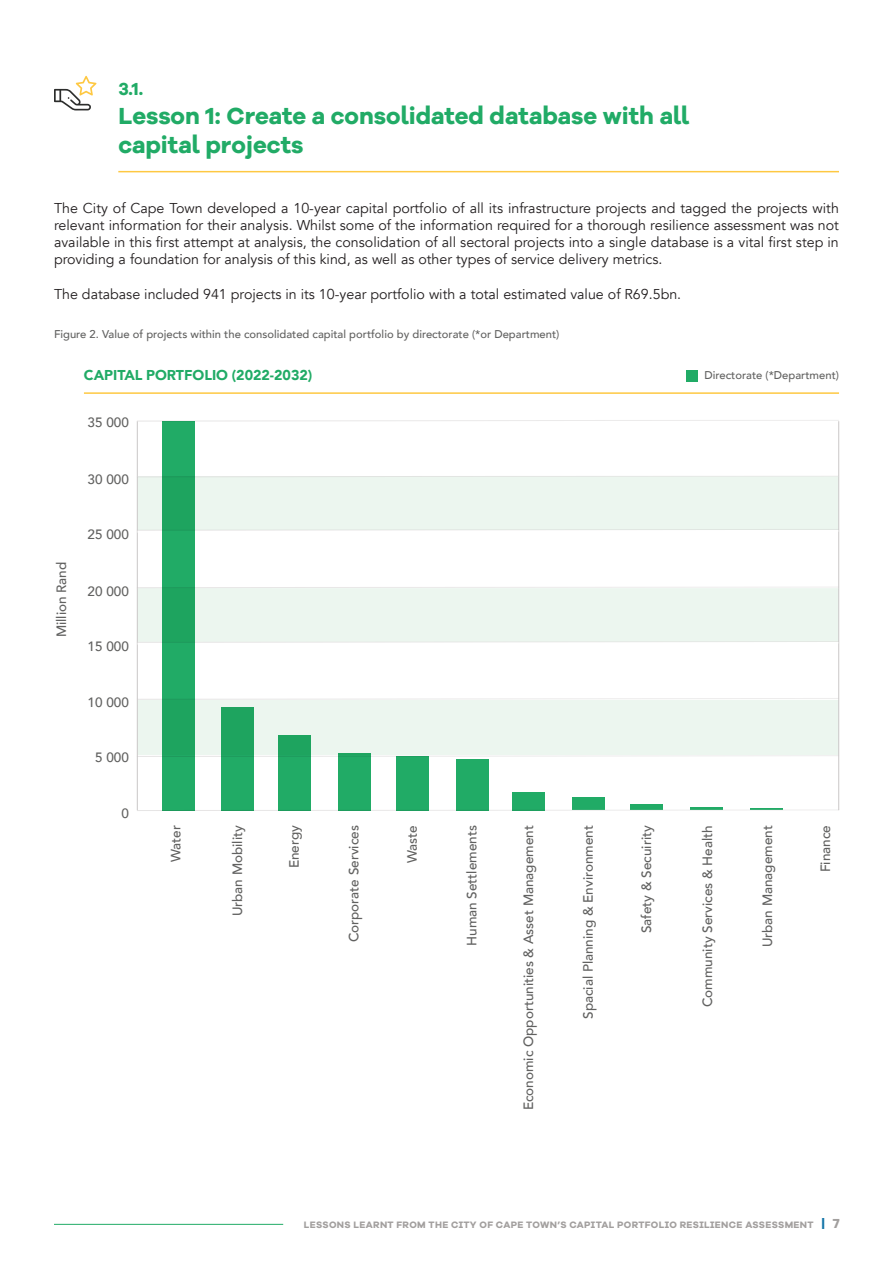
<style>
.page{position:relative;width:893px;height:1263px;background:#fff}
.page>*{position:absolute;margin:0;border:0;box-sizing:border-box;transform-origin:0 0}
.t1{font:24px/28.8px "Galano Grotesque Alt Bold";color:#21ab66}
.t2{font:18px "Galano Grotesque Alt Bold";color:#21ab66}
.t3{font:14.25px/17.2px "Avenir";color:#231f20;text-align:justify}
.Body_Copy{font:900 14.25px "Avenir";color:#21ab66}
.t4{font:500 13.5px "Avenir";color:#616160}
.t5{font:500 11.25px "Avenir";color:#616160}
.t6{font:9.6px "Galano Grotesque Alt Bold";letter-spacing:.035em;color:#a29f9e}
.s1{font-family:"Galano Grotesque Bold";font-size:13.5px;color:#1174a7}
.s2{font-size:13.5px}
</style>
<div class="page">
<svg style="left:138px;top:477px;width:700px;height:278px;fill:#ecf6ef"></svg>
<hr style="left:838px;top:476px;width:1px;height:55px;background:#cac7c7">
<hr style="left:838px;top:588px;width:1px;height:55px;background:#cac7c7">
<hr style="left:838px;top:700px;width:1px;height:55px;background:#cac7c7">
<hr style="left:137px;top:476px;width:1px;height:55px;background:#cac7c7">
<hr style="left:137px;top:588px;width:1px;height:55px;background:#cac7c7">
<hr style="left:137px;top:700px;width:1px;height:55px;background:#cac7c7">
<hr style="left:137px;top:421px;width:1px;height:55px;background:#cac7c7">
<hr style="left:838px;top:421px;width:1px;height:55px;background:#cac7c7">
<hr style="left:137px;top:531px;width:1px;height:57px;background:#cac7c7">
<hr style="left:138px;top:530px;width:700px;height:3px;background:#fff">
<hr style="left:838px;top:531px;width:1px;height:57px;background:#cac7c7">
<hr style="left:137px;top:643px;width:1px;height:57px;background:#cac7c7">
<hr style="left:138px;top:642px;width:700px;height:3px;background:#fff">
<hr style="left:838px;top:643px;width:1px;height:57px;background:#cac7c7">
<hr style="left:137px;top:755px;width:1px;height:55px;background:#cac7c7">
<hr style="left:838px;top:755px;width:1px;height:55px;background:#cac7c7">
<hr style="left:118px;top:171px;width:721px;height:1px;background:#fec842">
<svg style="left:54px;top:76px;width:42px;height:34px"></svg>
<div style="left:630px;top:804px;width:33px;height:6px;background:#21ab66"></div>
<hr style="left:690px;top:807px;width:33px;height:2px;background:#21ab66">
<hr style="left:750px;top:808px;width:32px;height:1px;background:#21ab66">
<div style="left:572px;top:797px;width:33px;height:13px;background:#21ab66"></div>
<hr style="left:84px;top:392px;width:755px;height:2px;background:#fec842">
<svg style="left:136px;top:809px;width:704px;height:2px"></svg>
<svg style="left:136px;top:755px;width:704px;height:2px"></svg>
<svg style="left:136px;top:698px;width:704px;height:2px"></svg>
<svg style="left:136px;top:641px;width:704px;height:2px"></svg>
<svg style="left:136px;top:586px;width:704px;height:2px"></svg>
<svg style="left:136px;top:529px;width:704px;height:2px"></svg>
<svg style="left:136px;top:475px;width:704px;height:2px"></svg>
<svg style="left:137px;top:420px;width:703px;height:2px"></svg>
<div style="left:396px;top:756px;width:33px;height:54px;background:#21ab66"></div>
<div style="left:278px;top:735px;width:33px;height:75px;background:#21ab66"></div>
<div style="left:512px;top:792px;width:33px;height:18px;background:#21ab66"></div>
<div style="left:221px;top:707px;width:33px;height:103px;background:#21ab66"></div>
<div style="left:456px;top:759px;width:32px;height:51px;background:#21ab66"></div>
<div style="left:338px;top:753px;width:32px;height:57px;background:#21ab66"></div>
<div style="left:162px;top:421px;width:32px;height:389px;background:#21ab66"></div>
<div style="left:687px;top:370px;width:11px;height:11px;background:#21ab66"></div>
<hr style="left:54px;top:1224px;width:229px;height:1px;background:#21ab66">
<p class="t2" style="left:118px;top:77px;width:27px">3.1.</p>
<p class="t1" style="left:118px;top:101px;width:572px">Lesson 1: Create a consolidated database with all capital projects</p>
<p class="t3" style="left:54px;top:199px;width:786px">The City of Cape Town developed a 10-year capital portfolio of all its infrastructure projects and tagged the projects with relevant information for their analysis. Whilst some of the information required for a thorough resilience assessment was not available in this first attempt at analysis, the consolidation of all sectoral projects into a single database is a vital first step in providing a foundation for analysis of this kind, as well as other types of service delivery metrics.</p>
<p class="t3" style="left:54px;top:286px;width:629px">The database included 941 projects in its 10-year portfolio with a total estimated value of R69.5bn.</p>
<p class="t5" style="left:54px;top:324px;width:507px">Figure 2. Value of projects within the consolidated capital portfolio by directorate (*or Department)</p>
<p class="Body_Copy" style="left:84px;top:363px;width:230px">CAPITAL PORTFOLIO (2022-2032)</p>
<p class="t5" style="left:704px;top:365px;width:136px">Directorate (*Department)</p>
<p class="t4" style="left:88px;top:411px;width:43px">35 000</p>
<p class="t4" style="left:88px;top:467px;width:43px">30 000</p>
<p class="t4" style="left:50px;top:637px;width:77px;rotate:-90deg">Million Rand</p>
<p class="t4" style="left:88px;top:523px;width:43px">25 000</p>
<p class="t4" style="left:88px;top:579px;width:43px">20 000</p>
<p class="t4" style="left:88px;top:634px;width:43px">15 000</p>
<p class="t4" style="left:88px;top:691px;width:43px">10 000</p>
<p class="t4" style="left:95px;top:746px;width:35px">5 000</p>
<p class="t4" style="left:121px;top:801px;width:9px">0</p>
<p class="t4" style="left:226px;top:916px;width:92px;rotate:-90deg">Urban Mobility</p>
<p class="t4" style="left:342px;top:942px;width:119px;rotate:-90deg">Corporate Services</p>
<p class="t4" style="left:400px;top:863px;width:39px;rotate:-90deg">Waste</p>
<p class="t4" style="left:460px;top:946px;width:122px;rotate:-90deg">Human Settlements</p>
<p class="t4" style="left:517px;top:1110px;width:287px;rotate:-90deg">Economic Opportunities &amp; Asset Management</p>
<p class="t4" style="left:576px;top:1019px;width:195px;rotate:-90deg">Spacial Planning &amp; Environment</p>
<p class="t4" style="left:635px;top:933px;width:109px;rotate:-90deg">Safety &amp; Secuirity</p>
<p class="t4" style="left:696px;top:1007px;width:183px;rotate:-90deg">Community Services &amp; Health</p>
<p class="t4" style="left:756px;top:947px;width:124px;rotate:-90deg">Urban Management</p>
<p class="t4" style="left:814px;top:872px;width:49px;rotate:-90deg">Finance</p>
<p class="t4" style="left:164px;top:862px;width:38px;rotate:-90deg">Water</p>
<p class="t4" style="left:282px;top:868px;width:45px;rotate:-90deg">Energy</p>
<p class="t6" style="left:304px;top:1218px;width:537px">LESSONS LEARNT FROM THE CITY OF CAPE TOWN’S CAPITAL PORTFOLIO RESILIENCE ASSESSMENT <span class="s1">|</span> <span class="s2">7</span></p>
</div>
